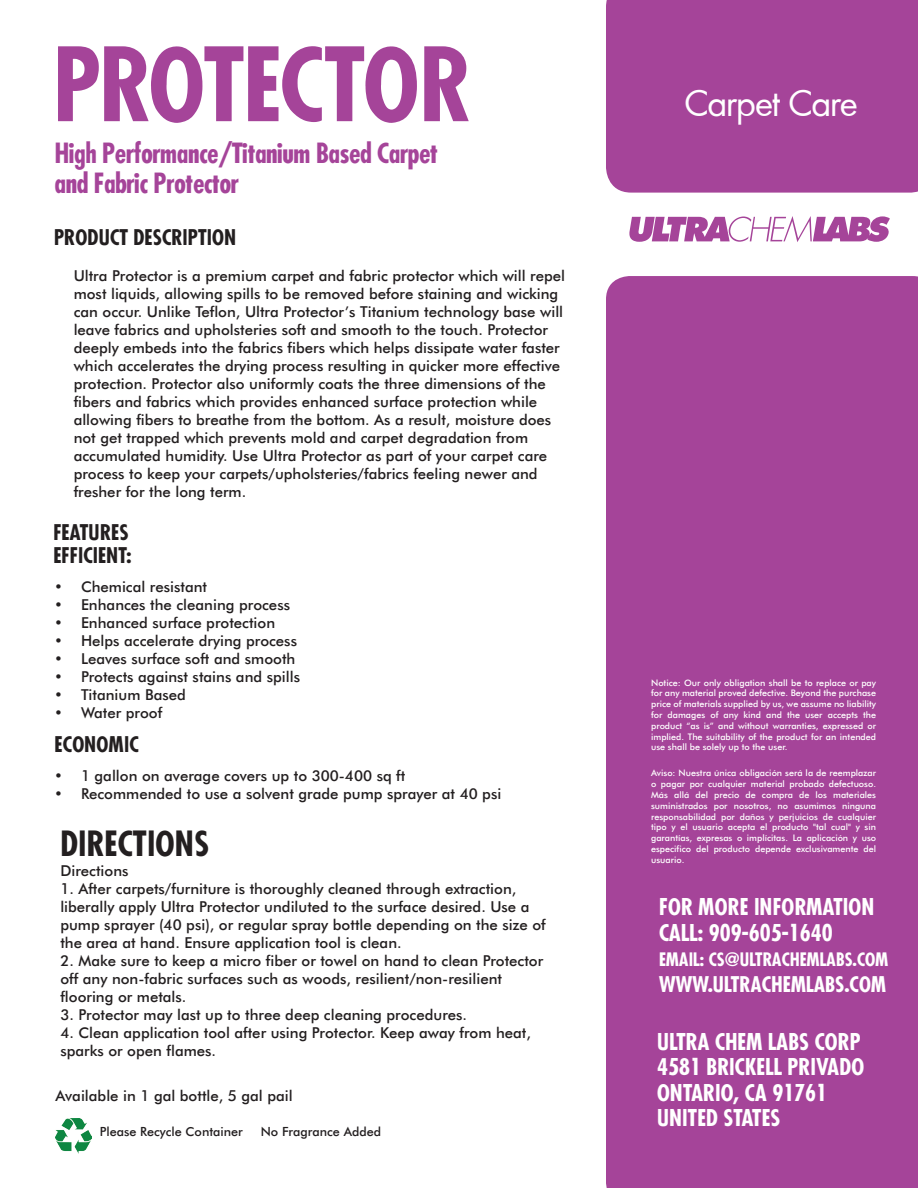
<style>
.page{position:relative;width:918px;height:1188px;background:#fff}
.page>*{position:absolute;margin:0;border:0;box-sizing:border-box;transform-origin:0 0}
.t1{font:700 condensed 99px "Futura";letter-spacing:-.025em;color:#a54499}
.t2{font:39px "Futura";letter-spacing:-.045em;color:#fff}
.t3{font:700 condensed 33.75px "Futura";color:#231f20}
.t4{font:700 condensed 27px/30px "Futura";letter-spacing:-.02em;color:#a54499}
.t5{font:700 condensed 22.5px/25.5px "Futura";color:#fff}
.t6{font:700 condensed 21px/22.5px "Futura";color:#231f20}
.t7{font:700 condensed 21px "Futura";color:#fff}
.t8{font:700 condensed 18px "Futura";color:#fff}
.t9{font:15px/18px "Futura Md BT Medium";color:#231f20}
.t10{font:12.6px "Futura Md BT Medium";color:#231f20}
.t11{font:9px/10.8px "Futura Md BT Medium";color:#fff;text-align:justify}
</style>
<div class="page">
<div style="left:606px;top:0;width:312px;height:193px;background:#a54499"></div>
<svg style="left:629px;top:216px;width:261px;height:26px"></svg>
<div style="left:606px;top:276px;width:312px;height:912px;background:#a54499"></div>
<img style="left:56px;top:1118px;width:35px;height:36px">
<h1 class="t1" style="left:53px;top:20px;width:420px">PROTECTOR</h1>
<h3 class="t4" style="left:55px;top:137px;width:385px">High Performance/Titanium Based Carpet and Fabric Protector</h3>
<h3 class="t6" style="left:54px;top:226px;width:184px">PRODUCT DESCRIPTION</h3>
<p class="t9" style="left:74px;top:266px;width:493px">Ultra Protector is a premium carpet and fabric protector which will repel most liquids, allowing spills to be removed before staining and wicking can occur. Unlike Teflon, Ultra Protector’s Titanium technology base will leave fabrics and upholsteries soft and smooth to the touch. Protector deeply embeds into the fabrics fibers which helps dissipate water faster which accelerates the drying process resulting in quicker more effective protection. Protector also uniformly coats the three dimensions of the fibers and fabrics which provides enhanced surface protection while allowing fibers to breathe from the bottom. As a result, moisture does not get trapped which prevents mold and carpet degradation from accumulated humidity. Use Ultra Protector as part of your carpet care process to keep your carpets/upholsteries/fabrics feeling newer and fresher for the long term.</p>
<h3 class="t6" style="left:53px;top:521px;width:80px">FEATURES<br>EFFICIENT:</h3>
<p class="t9" style="left:54px;top:578px;width:155px">• Chemical resistant</p>
<p class="t9" style="left:54px;top:596px;width:238px">• Enhances the cleaning process</p>
<p class="t9" style="left:54px;top:614px;width:223px">• Enhanced surface protection</p>
<p class="t9" style="left:54px;top:632px;width:245px">• Helps accelerate drying process</p>
<p class="t9" style="left:54px;top:650px;width:243px">• Leaves surface soft and smooth</p>
<p class="t9" style="left:54px;top:668px;width:248px">• Protects against stains and spills</p>
<p class="t9" style="left:54px;top:686px;width:133px">• Titanium Based</p>
<p class="t9" style="left:54px;top:704px;width:110px">• Water proof</p>
<h3 class="t6" style="left:55px;top:733px;width:86px">ECONOMIC</h3>
<p class="t9" style="left:54px;top:766px;width:353px">• 1 gallon on average covers up to 300-400 sq ft</p>
<p class="t9" style="left:54px;top:784px;width:449px">• Recommended to use a solvent grade pump sprayer at 40 psi</p>
<h3 class="t3" style="left:60px;top:821px;width:151px">DIRECTIONS</h3>
<p class="t9" style="left:60px;top:862px;width:70px">Directions</p>
<p class="t9" style="left:60px;top:880px;width:487px">1. After carpets/furniture is thoroughly cleaned through extraction, liberally apply Ultra Protector undiluted to the surface desired. Use a pump sprayer (40 psi), or regular spray bottle depending on the size of the area at hand. Ensure application tool is clean.</p>
<p class="t9" style="left:60px;top:952px;width:484px">2. Make sure to keep a micro fiber or towel on hand to clean Protector off any non-fabric surfaces such as woods, resilient/non-resilient flooring or metals.</p>
<p class="t9" style="left:60px;top:1006px;width:408px">3. Protector may last up to three deep cleaning procedures.</p>
<p class="t9" style="left:60px;top:1024px;width:472px">4. Clean application tool after using Protector. Keep away from heat, sparks or open flames.</p>
<p class="t9" style="left:56px;top:1086px;width:239px">Available in 1 gal bottle, 5 gal pail</p>
<p class="t10" style="left:100px;top:1124px;width:145px">Please Recycle Container</p>
<p class="t10" style="left:261px;top:1124px;width:122px">No Fragrance Added</p>
<h2 class="t2" style="left:684px;top:86px;width:176px">Carpet Care</h2>
<p class="t11" style="left:651px;top:677px;width:227px">Notice: Our only obligation shall be to replace or pay for any material proved defective. Beyond the purchase price of materials supplied by us, we assume no liability for damages of any kind and the user accepts the product “as is” and without warranties, expressed or implied. The suitability of the product for an intended use shall be solely up to the user.</p>
<p class="t11" style="left:651px;top:768px;width:227px">Aviso: Nuestra única obligación será la de reemplazar o pagar por cualquier material probado defectuoso.<br>Más allá del precio de compra de los materiales suministrados por nosotros, no asumimos ninguna responsabilidad por daños y perjuicios de cualquier tipo y el usuario acepta el producto "tal cual" y sin garantías, expresas o implícitas. La aplicación y uso especifico del producto depende exclusivamente del usuario.</p>
<h3 class="t5" style="left:659px;top:894px;width:217px">FOR MORE INFORMATION<br>CALL: 909-605-1640</h3>
<p class="t8" style="left:659px;top:948px;width:231px">EMAIL: CS@ULTRACHEMLABS.COM</p>
<h3 class="t7" style="left:659px;top:971px;width:229px">WWW.ULTRACHEMLABS.COM</h3>
<h3 class="t5" style="left:657px;top:1029px;width:209px">ULTRA CHEM LABS CORP<br>4581 BRICKELL PRIVADO<br>ONTARIO, CA 91761<br>UNITED STATES</h3>
</div>
